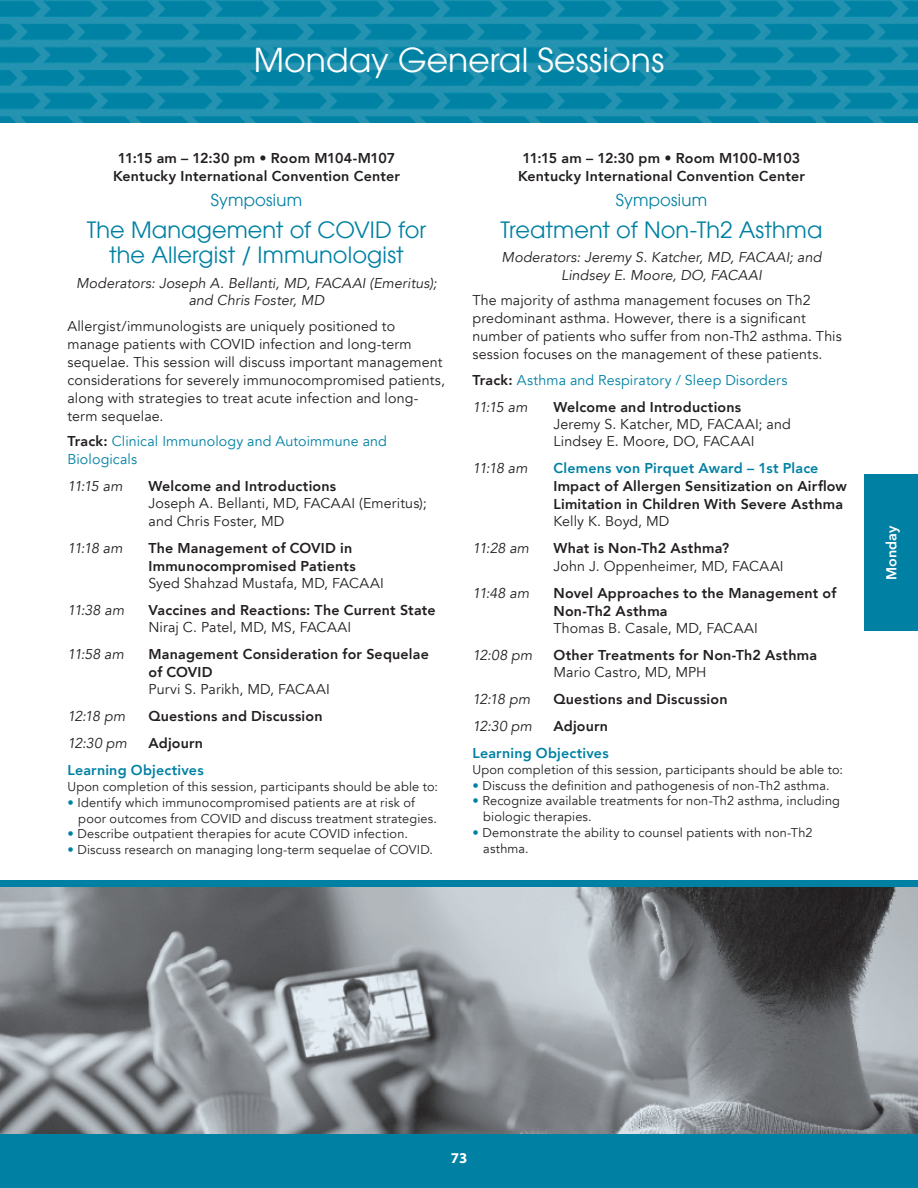
<style>
.page{position:relative;width:918px;height:1188px;background:#fff}
.page>*{position:absolute;margin:0;border:0;box-sizing:border-box;transform-origin:0 0}
.t1{font:33px "Avant Garde";color:#fff}
.t2{font:22.5px/25.5px "Avant Garde";letter-spacing:.005em;color:#0081a3;text-align:center}
.t3{font:16.5px "Avant Garde";letter-spacing:.015em;color:#0081a3}
.t4{font:700 15px "Myriad Pro";color:#fff}
.t5{font:14.25px/18px "Avenir";letter-spacing:.01em;color:#231f20}
.t6{font:800 14.25px/18px "Avenir";letter-spacing:.015em;color:#231f20}
.t7{font:italic 14.25px/17.2px "Avenir";letter-spacing:.01em;color:#231f20;text-align:center}
.t8{font:14.25px/18px "Avenir";letter-spacing:.01em;color:#0081a3}
.t9{font:800 14.25px "Avenir";letter-spacing:.015em;color:#0081a3}
.t10{font:600 14.25px "Avenir Next LT Pro";letter-spacing:.01em;color:#fff}
.t11{font:12.75px/15.8px "Avenir";letter-spacing:.015em;color:#231f20}
.s1{font-weight:800;color:#231f20}
.s2{color:#0081a3}
.s3{font-style:italic;color:#231f20}
</style>
<div class="page">
<div style="left:0;top:1134px;width:918px;height:54px;background:#0081a3"></div>
<img style="left:0;top:0;width:918px;height:122px">
<div style="left:864px;top:475px;width:54px;height:156px;background:#0081a3"></div>
<img style="left:0;top:887px;width:918px;height:247px">
<div style="left:0;top:880px;width:918px;height:7px;background:#0081a3"></div>
<h1 class="t1" style="left:254px;top:40px;width:412px">Monday General Sessions</h1>
<p class="t6" style="left:113px;top:149px;width:288px;text-align:center">11:15 am – 12:30 pm • Room M104-M107<br>Kentucky International Convention Center</p>
<p class="t3" style="left:211px;top:190px;width:93px">Symposium</p>
<h2 class="t2" style="left:87px;top:217px;width:341px">The Management of COVID for the Allergist / Immunologist</h2>
<p class="t7" style="left:76px;top:275px;width:362px">Moderators: Joseph A. Bellanti, MD, FACAAI (Emeritus); and Chris Foster, MD</p>
<p class="t5" style="left:67px;top:317px;width:379px">Allergist/immunologists are uniquely positioned to manage patients with COVID infection and long-term sequelae. This session will discuss important management considerations for severely immunocompromised patients, along with strategies to treat acute infection and long&shy;term sequelae.</p>
<p class="t8" style="left:67px;top:433px;width:321px"><span class="s1">Track:</span> Clinical Immunology and Autoimmune and<br>Biologicals</p>
<p class="t7" style="left:67px;top:478px;width:56px">11:15 am</p>
<p class="t6" style="left:148px;top:477px;width:189px">Welcome and Introductions</p>
<p class="t5" style="left:148px;top:495px;width:280px;line-height:17.2px">Joseph A. Bellanti, MD, FACAAI (Emeritus); and Chris Foster, MD</p>
<p class="t7" style="left:67px;top:539px;width:57px">11:18 am</p>
<p class="t6" style="left:148px;top:539px;width:209px">The Management of COVID in<br>Immunocompromised Patients</p>
<p class="t5" style="left:148px;top:574px;width:237px">Syed Shahzad Mustafa, MD, FACAAI</p>
<p class="t7" style="left:67px;top:602px;width:58px">11:38 am</p>
<p class="t6" style="left:148px;top:601px;width:289px">Vaccines and Reactions: The Current State</p>
<p class="t5" style="left:148px;top:619px;width:204px">Niraj C. Patel, MD, MS, FACAAI</p>
<p class="t7" style="left:67px;top:646px;width:58px">11:58 am</p>
<p class="t6" style="left:148px;top:645px;width:282px">Management Consideration for Sequelae of COVID</p>
<p class="t5" style="left:148px;top:681px;width:183px">Purvi S. Parikh, MD, FACAAI</p>
<p class="t7" style="left:67px;top:708px;width:59px">12:18 pm</p>
<p class="t6" style="left:148px;top:708px;width:176px">Questions and Discussion</p>
<p class="t7" style="left:67px;top:735px;width:61px">12:30 pm</p>
<p class="t6" style="left:148px;top:735px;width:56px">Adjourn</p>
<p class="t9" style="left:67px;top:759px;width:138px">Learning Objectives</p>
<p class="t11" style="left:68px;top:779px;width:372px">Upon completion of this session, participants should be able to:</p>
<p class="t11" style="left:78px;top:795px;width:360px;text-indent:-11px"><span class="s2">•</span> Identify which immunocompromised patients are at risk of poor outcomes from COVID and discuss treatment strategies.</p>
<p class="t11" style="left:68px;top:826px;width:342px"><span class="s2">•</span> Describe outpatient therapies for acute COVID infection.</p>
<p class="t11" style="left:68px;top:842px;width:367px"><span class="s2">•</span> Discuss research on managing long-term sequelae of COVID.</p>
<p class="t6" style="left:518px;top:149px;width:288px;text-align:center">11:15 am – 12:30 pm • Room M100-M103<br>Kentucky International Convention Center</p>
<p class="t3" style="left:616px;top:190px;width:93px">Symposium</p>
<h2 class="t2" style="left:501px;top:217px;width:323px">Treatment of Non-Th2 Asthma</h2>
<p class="t7" style="left:502px;top:249px;width:321px">Moderators: Jeremy S. Katcher, MD, FACAAI; and<br>Lindsey E. Moore, DO, FACAAI</p>
<p class="t5" style="left:472px;top:292px;width:371px">The majority of asthma management focuses on Th2 predominant asthma. However, there is a significant number of patients who suffer from non-Th2 asthma. This session focuses on the management of these patients.</p>
<p class="t8" style="left:472px;top:367px;width:316px;line-height:27px"><span class="s1">Track:</span> Asthma and Respiratory / Sleep Disorders<br><span class="s3">11:15 am</span></p>
<p class="t6" style="left:553px;top:398px;width:189px">Welcome and Introductions</p>
<p class="t5" style="left:553px;top:416px;width:239px;line-height:17.2px">Jeremy S. Katcher, MD, FACAAI; and<br>Lindsey E. Moore, DO, FACAAI</p>
<p class="t7" style="left:472px;top:460px;width:57px">11:18 am</p>
<p class="t9" style="left:553px;top:457px;width:267px">Clemens von Pirquet Award – 1st Place</p>
<p class="t6" style="left:553px;top:477px;width:295px">Impact of Allergen Sensitization on Airflow<br>Limitation in Children With Severe Asthma</p>
<p class="t5" style="left:553px;top:513px;width:117px">Kelly K. Boyd, MD</p>
<p class="t7" style="left:472px;top:540px;width:58px">11:28 am</p>
<p class="t6" style="left:553px;top:540px;width:177px">What is Non-Th2 Asthma?</p>
<p class="t5" style="left:553px;top:557px;width:232px">John J. Oppenheimer, MD, FACAAI</p>
<p class="t7" style="left:472px;top:584px;width:58px">11:48 am</p>
<p class="t6" style="left:553px;top:584px;width:284px">Novel Approaches to the Management of<br>Non-Th2 Asthma</p>
<p class="t5" style="left:553px;top:619px;width:206px">Thomas B. Casale, MD, FACAAI</p>
<p class="t7" style="left:472px;top:647px;width:61px">12:08 pm</p>
<p class="t6" style="left:553px;top:646px;width:265px">Other Treatments for Non-Th2 Asthma</p>
<p class="t5" style="left:553px;top:664px;width:154px">Mario Castro, MD, MPH</p>
<p class="t7" style="left:472px;top:691px;width:59px">12:18 pm</p>
<p class="t6" style="left:553px;top:690px;width:176px">Questions and Discussion</p>
<p class="t7" style="left:472px;top:718px;width:61px">12:30 pm</p>
<p class="t6" style="left:553px;top:717px;width:56px">Adjourn</p>
<p class="t9" style="left:472px;top:742px;width:138px">Learning Objectives</p>
<p class="t11" style="left:472px;top:762px;width:372px">Upon completion of this session, participants should be able to:</p>
<p class="t11" style="left:472px;top:778px;width:359px"><span class="s2">•</span> Discuss the definition and pathogenesis of non-Th2 asthma.</p>
<p class="t11" style="left:483px;top:793px;width:358px;text-indent:-11px"><span class="s2">•</span> Recognize available treatments for non-Th2 asthma, including biologic therapies.</p>
<p class="t11" style="left:483px;top:825px;width:331px;text-indent:-11px"><span class="s2">•</span> Demonstrate the ability to counsel patients with non-Th2 asthma.</p>
<p class="t10" style="left:883px;top:580px;width:56px;rotate:-90deg">Monday</p>
<p class="t4" style="left:451px;top:1148px;width:18px">73</p>
</div>
